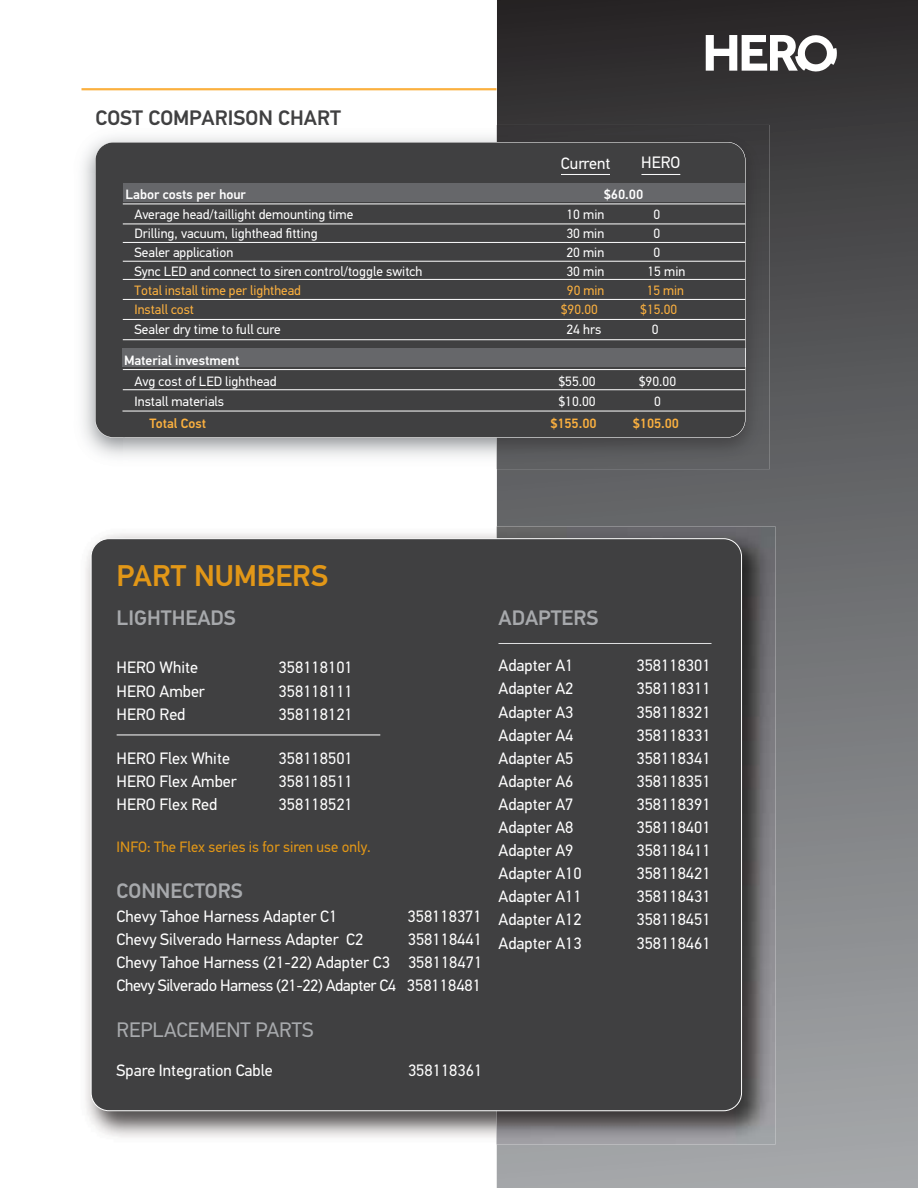
<style>
.page{position:relative;width:918px;height:1188px;background:#fff}
.page>*{position:absolute;margin:0;border:0;box-sizing:border-box;transform-origin:0 0}
.t1{font:500 30px "Hella DIN Universal";color:#e29717}
.t2{font:500 21px "Hella DIN Universal";color:#a7a9ac}
.t3{font:500 21px "Hella DIN Universal";color:#404041}
.t4{font:21px "Hella DIN Universal";color:#a7a9ac}
.t5{font:16.5px/23.1px "Hella DIN Universal";color:#fff;text-align:justify}
.t6{font:15px "Hella DIN Universal";color:#e29717}
.t7{font:13.5px "Hella DIN Universal";color:#fff}
.t8{font:13.5px "Hella DIN Universal";color:#fbb03f}
.t9{font:500 13.5px "Hella DIN Universal";color:#fff}
.t10{font:500 13.5px "Hella DIN Universal";color:#fbb03f}
</style>
<div class="page">
<svg style="left:497px;top:0;width:421px;height:1188px;background:#666669"></svg>
<hr style="left:82px;top:88px;width:415px;height:2px;background:#fbb03f">
<svg style="left:706px;top:33px;width:131px;height:41px"></svg>
<img style="left:497px;top:125px;width:273px;height:344px">
<div style="left:95px;top:142px;width:650px;height:296px;background:#404041"></div>
<hr style="left:123px;top:204px;width:622px;height:1px;background:#fff">
<hr style="left:123px;top:224px;width:622px;height:1px;background:#fff">
<hr style="left:123px;top:242px;width:622px;height:1px;background:#fff">
<hr style="left:123px;top:261px;width:622px;height:1px;background:#fff">
<hr style="left:123px;top:279px;width:622px;height:1px;background:#fff">
<hr style="left:123px;top:299px;width:622px;height:1px;background:#fff">
<hr style="left:123px;top:319px;width:622px;height:1px;background:#fff">
<hr style="left:123px;top:339px;width:622px;height:1px;background:#fff">
<hr style="left:123px;top:369px;width:622px;height:1px;background:#fff">
<hr style="left:123px;top:389px;width:622px;height:1px;background:#fff">
<hr style="left:122px;top:411px;width:623px;height:1px;background:#fff">
<div style="left:124px;top:183px;width:621px;height:19px;background:#66676a"></div>
<div style="left:123px;top:348px;width:622px;height:19px;background:#66676a"></div>
<svg style="left:745px;top:348px;width:1px;height:19px"></svg>
<hr style="left:641px;top:174px;width:39px;height:1px;background:#fff">
<hr style="left:561px;top:174px;width:49px;height:1px;background:#fff">
<img style="left:85px;top:526px;width:691px;height:619px">
<div style="left:91px;top:539px;width:651px;height:572px;background:#404041;border-radius:18px"></div>
<hr style="left:117px;top:735px;width:263px;height:1px;background:#fff">
<hr style="left:498px;top:643px;width:214px;height:1px;background:#e0e1e2">
<p class="t3" style="left:95px;top:110px;width:247px">COST COMPARISON CHART</p>
<p class="t5" style="left:561px;top:153px;width:51px">Current</p>
<p class="t5" style="left:641px;top:152px;width:41px">HERO</p>
<p class="t9" style="left:126px;top:189px;width:122px">Labor costs per hour</p>
<p class="t9" style="left:604px;top:189px;width:41px">$60.00</p>
<p class="t7" style="left:135px;top:210px;width:220px">Average head/taillight demounting time</p>
<p class="t7" style="left:566px;top:210px;width:39px">10 min</p>
<p class="t7" style="left:654px;top:210px;width:8px">0</p>
<p class="t7" style="left:135px;top:228px;width:185px">Drilling, vacuum, lighthead fitting</p>
<p class="t7" style="left:566px;top:228px;width:39px">30 min</p>
<p class="t7" style="left:654px;top:228px;width:8px">0</p>
<p class="t7" style="left:135px;top:248px;width:100px">Sealer application</p>
<p class="t7" style="left:566px;top:248px;width:39px">20 min</p>
<p class="t7" style="left:654px;top:248px;width:8px">0</p>
<p class="t7" style="left:135px;top:266px;width:289px">Sync LED and connect to siren control/toggle switch</p>
<p class="t7" style="left:567px;top:266px;width:39px">30 min</p>
<p class="t7" style="left:647px;top:266px;width:39px">15 min</p>
<p class="t8" style="left:135px;top:285px;width:168px">Total install time per lighthead</p>
<p class="t8" style="left:567px;top:285px;width:39px">90 min</p>
<p class="t8" style="left:647px;top:285px;width:39px">15 min</p>
<p class="t7" style="left:135px;top:325px;width:148px">Sealer dry time to full cure</p>
<p class="t7" style="left:566px;top:325px;width:36px">24 hrs</p>
<p class="t7" style="left:652px;top:325px;width:8px">0</p>
<p class="t7" style="left:135px;top:376px;width:144px">Avg cost of LED lighthead</p>
<p class="t7" style="left:558px;top:376px;width:39px">$55.00</p>
<p class="t7" style="left:639px;top:376px;width:39px">$90.00</p>
<p class="t7" style="left:135px;top:396px;width:91px">Install materials</p>
<p class="t7" style="left:558px;top:396px;width:39px">$10.00</p>
<p class="t7" style="left:654px;top:396px;width:8px">0</p>
<p class="t10" style="left:150px;top:419px;width:58px">Total Cost</p>
<p class="t10" style="left:550px;top:419px;width:48px">$155.00</p>
<p class="t10" style="left:633px;top:419px;width:48px">$105.00</p>
<p class="t8" style="left:135px;top:304px;width:61px">Install cost</p>
<p class="t8" style="left:561px;top:304px;width:39px">$90.00</p>
<p class="t8" style="left:640px;top:304px;width:39px">$15.00</p>
<p class="t9" style="left:124px;top:355px;width:117px">Material investment</p>
<h1 class="t1" style="left:117px;top:564px;width:213px">PART NUMBERS</h1>
<p class="t2" style="left:117px;top:610px;width:121px">LIGHTHEADS</p>
<p class="t5" style="left:117px;top:657px;width:83px">HERO White</p>
<p class="t5" style="left:279px;top:657px;width:76px">358118101</p>
<p class="t5" style="left:117px;top:680px;width:90px">HERO Amber</p>
<p class="t5" style="left:279px;top:680px;width:76px">358118111</p>
<p class="t5" style="left:117px;top:704px;width:70px">HERO Red</p>
<p class="t5" style="left:279px;top:704px;width:76px">358118121</p>
<p class="t5" style="left:117px;top:748px;width:115px">HERO Flex White</p>
<p class="t5" style="left:279px;top:748px;width:76px">358118501</p>
<p class="t5" style="left:117px;top:771px;width:122px">HERO Flex Amber</p>
<p class="t5" style="left:279px;top:771px;width:76px">358118511</p>
<p class="t5" style="left:117px;top:794px;width:102px">HERO Flex Red</p>
<p class="t5" style="left:279px;top:794px;width:76px">358118521</p>
<p class="t6" style="left:117px;top:841px;width:256px">INFO: The Flex series is for siren use only.</p>
<p class="t2" style="left:117px;top:883px;width:128px">CONNECTORS</p>
<p class="t5" style="left:117px;top:906px;width:222px">Chevy Tahoe Harness Adapter C1</p>
<p class="t5" style="left:408px;top:906px;width:76px">358118371</p>
<p class="t5" style="left:117px;top:929px;width:248px">Chevy Silverado Harness Adapter C2</p>
<p class="t5" style="left:117px;top:929px;width:367px;text-indent:291px">358118441<br>Chevy Tahoe Harness (21-22) Adapter C3 358118471<br>Chevy Silverado Harness (21-22) Adapter C4 358118481</p>
<p class="t4" style="left:117px;top:1022px;width:198px">REPLACEMENT PARTS</p>
<p class="t5" style="left:117px;top:1060px;width:158px">Spare Integration Cable</p>
<p class="t5" style="left:408px;top:1060px;width:76px">358118361</p>
<p class="t2" style="left:498px;top:610px;width:102px">ADAPTERS</p>
<p class="t5" style="left:498px;top:655px;width:77px">Adapter A1</p>
<p class="t5" style="left:636px;top:655px;width:76px">358118301</p>
<p class="t5" style="left:498px;top:678px;width:77px">Adapter A2</p>
<p class="t5" style="left:636px;top:678px;width:76px">358118311</p>
<p class="t5" style="left:498px;top:701px;width:77px">Adapter A3</p>
<p class="t5" style="left:636px;top:701px;width:76px">358118321</p>
<p class="t5" style="left:498px;top:725px;width:77px">Adapter A4</p>
<p class="t5" style="left:636px;top:725px;width:76px">358118331</p>
<p class="t5" style="left:498px;top:748px;width:77px">Adapter A5</p>
<p class="t5" style="left:636px;top:748px;width:76px">358118341</p>
<p class="t5" style="left:498px;top:771px;width:77px">Adapter A6</p>
<p class="t5" style="left:636px;top:771px;width:76px">358118351</p>
<p class="t5" style="left:498px;top:794px;width:77px">Adapter A7</p>
<p class="t5" style="left:636px;top:794px;width:76px">358118391</p>
<p class="t5" style="left:498px;top:817px;width:77px">Adapter A8</p>
<p class="t5" style="left:636px;top:817px;width:76px">358118401</p>
<p class="t5" style="left:498px;top:840px;width:77px">Adapter A9</p>
<p class="t5" style="left:636px;top:840px;width:76px">358118411</p>
<p class="t5" style="left:498px;top:863px;width:85px">Adapter A10</p>
<p class="t5" style="left:636px;top:863px;width:76px">358118421</p>
<p class="t5" style="left:498px;top:886px;width:85px">Adapter A11</p>
<p class="t5" style="left:636px;top:886px;width:76px">358118431</p>
<p class="t5" style="left:498px;top:909px;width:85px">Adapter A12</p>
<p class="t5" style="left:636px;top:909px;width:76px">358118451</p>
<p class="t5" style="left:498px;top:932px;width:85px">Adapter A13</p>
<p class="t5" style="left:636px;top:932px;width:76px">358118461</p>
</div>
